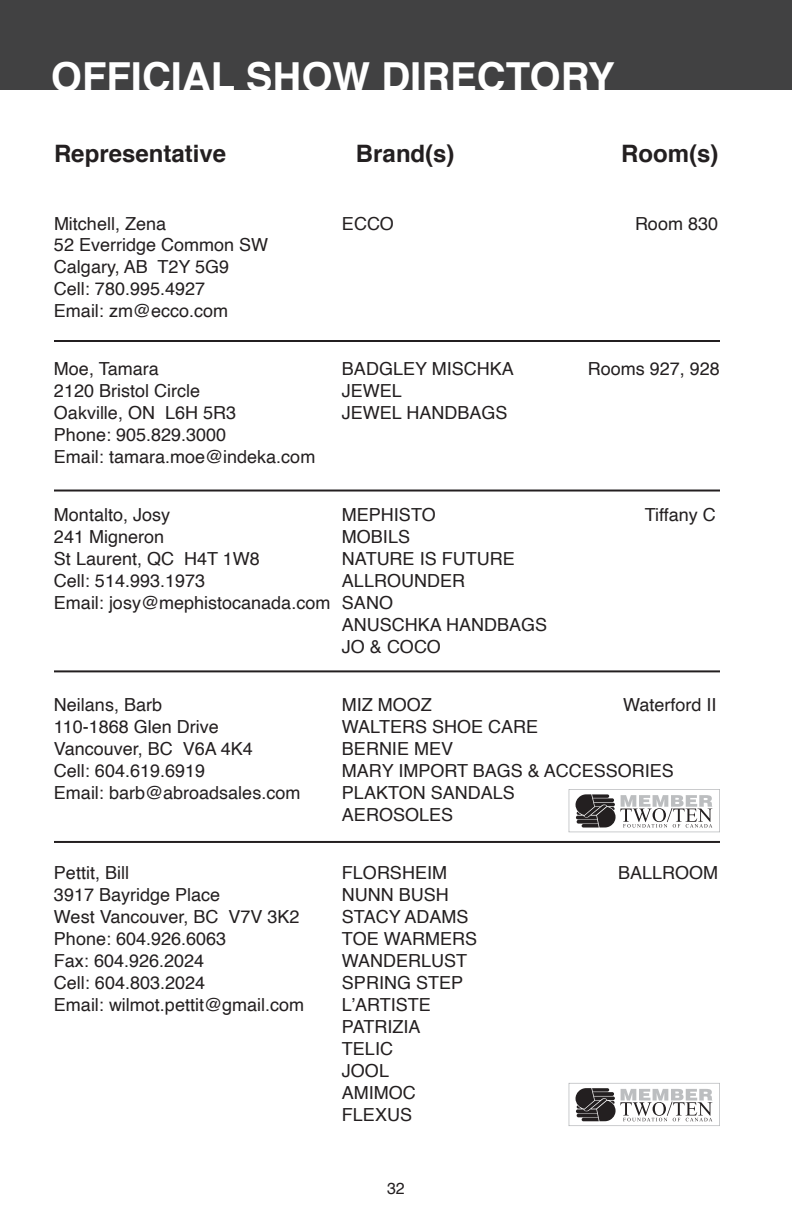
<style>
.page{position:relative;width:792px;height:1224px;background:#fff}
.page>*{position:absolute;margin:0;border:0;box-sizing:border-box;transform-origin:0 0}
.t1{font:700 40px "Helvetica";color:#fff}
.t2{font:700 24px "Helvetica";color:#231f20}
.t3{font:18px/22px "Helvetica";color:#231f20}
.t4{font:16px "Helvetica";color:#231f20}
</style>
<div class="page">
<hr style="left:54px;top:340px;width:666px;height:2px;background:#231f20">
<hr style="left:54px;top:490px;width:666px;height:2px;background:#231f20">
<hr style="left:54px;top:670px;width:666px;height:2px;background:#231f20">
<hr style="left:54px;top:841px;width:666px;height:2px;background:#231f20">
<svg style="left:569px;top:789px;width:151px;height:43px"></svg>
<div style="left:0;top:0;width:792px;height:90px;background:#414142"></div>
<svg style="left:569px;top:1083px;width:151px;height:43px"></svg>
<h1 class="t1" style="left:51px;top:44px;width:565px">OFFICIAL SHOW DIRECTORY</h1>
<h2 class="t2" style="left:54px;top:134px;width:174px">Representative</h2>
<h2 class="t2" style="left:356px;top:134px;width:100px">Brand(s)</h2>
<h2 class="t2" style="left:621px;top:134px;width:99px">Room(s)</h2>
<p class="t3" style="left:54px;top:213px;width:114px">Mitchell, Zena</p>
<p class="t3" style="left:342px;top:213px;width:54px">ECCO</p>
<p class="t3" style="left:635px;top:213px;width:85px">Room 830</p>
<p class="t3" style="left:54px;top:235px;width:216px">52 Everridge Common SW<br>Calgary, AB T2Y 5G9<br>Cell: 780.995.4927<br>Email: zm@ecco.com</p>
<p class="t3" style="left:54px;top:359px;width:106px">Moe, Tamara</p>
<p class="t3" style="left:342px;top:359px;width:173px">BADGLEY MISCHKA</p>
<p class="t3" style="left:588px;top:359px;width:134px">Rooms 927, 928</p>
<p class="t3" style="left:54px;top:381px;width:148px">2120 Bristol Circle</p>
<p class="t3" style="left:342px;top:381px;width:62px">JEWEL</p>
<p class="t3" style="left:54px;top:403px;width:184px">Oakville, ON L6H 5R3</p>
<p class="t3" style="left:342px;top:403px;width:167px">JEWEL HANDBAGS</p>
<p class="t3" style="left:54px;top:425px;width:263px">Phone: 905.829.3000<br>Email: tamara.moe@indeka.com</p>
<p class="t3" style="left:54px;top:505px;width:118px">Montalto, Josy</p>
<p class="t3" style="left:342px;top:505px;width:95px">MEPHISTO</p>
<p class="t3" style="left:645px;top:505px;width:73px">Tiffany C</p>
<p class="t3" style="left:54px;top:527px;width:112px">241 Migneron</p>
<p class="t3" style="left:342px;top:527px;width:70px">MOBILS</p>
<p class="t3" style="left:54px;top:549px;width:207px">St Laurent, QC H4T 1W8</p>
<p class="t3" style="left:342px;top:549px;width:174px">NATURE IS FUTURE</p>
<p class="t3" style="left:54px;top:571px;width:153px">Cell: 514.993.1973</p>
<p class="t3" style="left:342px;top:571px;width:125px">ALLROUNDER</p>
<p class="t3" style="left:54px;top:593px;width:341px">Email: josy@mephistocanada.com SANO</p>
<p class="t3" style="left:342px;top:615px;width:207px">ANUSCHKA HANDBAGS</p>
<p class="t3" style="left:342px;top:637px;width:101px">JO &amp; COCO</p>
<p class="t3" style="left:54px;top:695px;width:110px">Neilans, Barb</p>
<p class="t3" style="left:342px;top:695px;width:92px">MIZ MOOZ</p>
<p class="t3" style="left:623px;top:695px;width:95px">Waterford II</p>
<p class="t3" style="left:54px;top:717px;width:166px">110-1868 Glen Drive</p>
<p class="t3" style="left:342px;top:717px;width:198px">WALTERS SHOE CARE</p>
<p class="t3" style="left:54px;top:739px;width:200px">Vancouver, BC V6A 4K4</p>
<p class="t3" style="left:342px;top:739px;width:113px">BERNIE MEV</p>
<p class="t3" style="left:54px;top:761px;width:153px">Cell: 604.619.6919</p>
<p class="t3" style="left:342px;top:761px;width:333px">MARY IMPORT BAGS &amp; ACCESSORIES</p>
<p class="t3" style="left:54px;top:783px;width:248px">Email: barb@abroadsales.com</p>
<p class="t3" style="left:342px;top:783px;width:174px">PLAKTON SANDALS<br>AEROSOLES</p>
<p class="t3" style="left:54px;top:863px;width:77px">Pettit, Bill</p>
<p class="t3" style="left:342px;top:863px;width:107px">FLORSHEIM</p>
<p class="t3" style="left:618px;top:863px;width:102px">BALLROOM</p>
<p class="t3" style="left:54px;top:885px;width:168px">3917 Bayridge Place</p>
<p class="t3" style="left:342px;top:885px;width:108px">NUNN BUSH</p>
<p class="t3" style="left:54px;top:907px;width:247px">West Vancouver, BC V7V 3K2</p>
<p class="t3" style="left:342px;top:907px;width:128px">STACY ADAMS</p>
<p class="t3" style="left:54px;top:929px;width:174px">Phone: 604.926.6063</p>
<p class="t3" style="left:342px;top:929px;width:137px">TOE WARMERS</p>
<p class="t3" style="left:54px;top:951px;width:152px">Fax: 604.926.2024</p>
<p class="t3" style="left:342px;top:951px;width:127px">WANDERLUST</p>
<p class="t3" style="left:54px;top:973px;width:153px">Cell: 604.803.2024</p>
<p class="t3" style="left:342px;top:973px;width:123px">SPRING STEP</p>
<p class="t3" style="left:54px;top:995px;width:252px">Email: wilmot.pettit@gmail.com</p>
<p class="t3" style="left:342px;top:995px;width:90px">L’ARTISTE<br>PATRIZIA<br>TELIC<br>JOOL<br>AMIMOC<br>FLEXUS</p>
<p class="t4" style="left:387px;top:1176px;width:19px">32</p>
</div>
